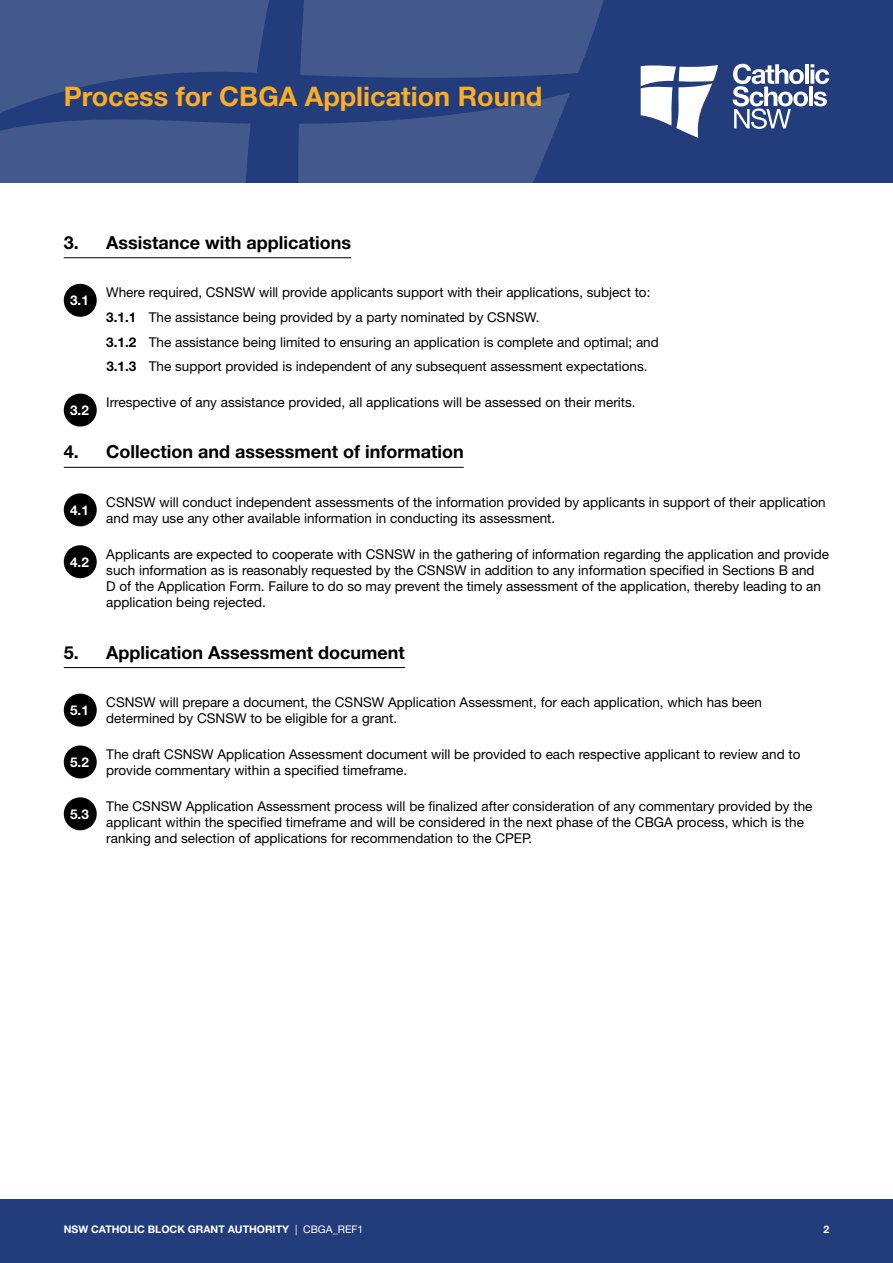
<style>
.page{position:relative;width:893px;height:1263px;background:#fff}
.page>*{position:absolute;margin:0;border:0;box-sizing:border-box;transform-origin:0 0}
.t1{font:700 27px "Helvetica Neue LT Std";color:#fbad26}
.t2{font:700 18px "Helvetica Neue LT Std";color:#000101}
.t3{font:13.5px/16.2px "Helvetica Neue LT Std";color:#000101}
.t4{font:700 13.5px "Helvetica Neue LT Std";color:#fff}
.t5{font:700 10.5px "Helvetica Neue LT Std";color:#fff}
.s1{font-weight:700}
.s2{font-weight:400}
</style>
<div class="page">
<div style="left:0;top:0;width:893px;height:183px;background:#233c7b"></div>
<svg style="left:0;top:0;width:604px;height:183px"></svg>
<div style="left:0;top:1199px;width:893px;height:64px;background:#233c7b"></div>
<svg style="left:733px;top:64px;width:96px;height:65px"></svg>
<svg style="left:641px;top:65px;width:77px;height:73px"></svg>
<hr style="left:64px;top:257px;width:287px;height:1px;background:#000101">
<hr style="left:64px;top:467px;width:400px;height:1px;background:#000101">
<hr style="left:64px;top:667px;width:341px;height:1px;background:#000101">
<div style="left:64px;top:284px;width:33px;height:33px;background:#000101;border-radius:50%"></div>
<div style="left:64px;top:394px;width:33px;height:33px;background:#000101;border-radius:50%"></div>
<div style="left:64px;top:493px;width:33px;height:33px;background:#000101;border-radius:50%"></div>
<div style="left:64px;top:545px;width:33px;height:33px;background:#000101;border-radius:50%"></div>
<div style="left:64px;top:694px;width:33px;height:33px;background:#000101;border-radius:50%"></div>
<div style="left:64px;top:745px;width:33px;height:33px;background:#000101;border-radius:50%"></div>
<div style="left:64px;top:797px;width:33px;height:33px;background:#000101;border-radius:50%"></div>
<h1 class="t1" style="left:64px;top:80px;width:480px">Process for CBGA Application Round</h1>
<h2 class="t2" style="left:64px;top:231px;width:289px">3. Assistance with applications</h2>
<p class="t4" style="left:70px;top:292px;width:20px">3.1</p>
<p class="t3" style="left:106px;top:280px;width:554px;line-height:24.8px">Where required, CSNSW will provide applicants support with their applications, subject to:<br><span class="s1">3.1.1</span> The assistance being provided by a party nominated by CSNSW.<br><span class="s1">3.1.2</span> The assistance being limited to ensuring an application is complete and optimal; and <span class="s1">3.1.3</span> The support provided is independent of any subsequent assessment expectations.</p>
<p class="t4" style="left:70px;top:402px;width:20px">3.2</p>
<p class="t3" style="left:106px;top:394px;width:531px">Irrespective of any assistance provided, all applications will be assessed on their merits.</p>
<h2 class="t2" style="left:64px;top:441px;width:402px">4. Collection and assessment of information</h2>
<p class="t4" style="left:70px;top:501px;width:20px">4.1</p>
<p class="t3" style="left:106px;top:494px;width:721px">CSNSW will conduct independent assessments of the information provided by applicants in support of their application and may use any other available information in conducting its assessment.</p>
<p class="t4" style="left:70px;top:553px;width:20px">4.2</p>
<p class="t3" style="left:106px;top:546px;width:724px">Applicants are expected to cooperate with CSNSW in the gathering of information regarding the application and provide such information as is reasonably requested by the CSNSW in addition to any information specified in Sections B and<br>D of the Application Form. Failure to do so may prevent the timely assessment of the application, thereby leading to an application being rejected.</p>
<h2 class="t2" style="left:64px;top:641px;width:343px">5. Application Assessment document</h2>
<p class="t4" style="left:70px;top:702px;width:20px">5.1</p>
<p class="t3" style="left:106px;top:694px;width:657px">CSNSW will prepare a document, the CSNSW Application Assessment, for each application, which has been determined by CSNSW to be eligible for a grant.</p>
<p class="t4" style="left:70px;top:754px;width:20px">5.2</p>
<p class="t3" style="left:106px;top:746px;width:696px">The draft CSNSW Application Assessment document will be provided to each respective applicant to review and to provide commentary within a specified timeframe.</p>
<p class="t4" style="left:70px;top:805px;width:20px">5.3</p>
<p class="t3" style="left:106px;top:798px;width:708px">The CSNSW Application Assessment process will be finalized after consideration of any commentary provided by the applicant within the specified timeframe and will be considered in the next phase of the CBGA process, which is the ranking and selection of applications for recommendation to the CPEP.</p>
<p class="t5" style="left:64px;top:1223px;width:301px">NSW CATHOLIC BLOCK GRANT AUTHORITY <span class="s2">| CBGA_REF1</span></p>
<p class="t5" style="left:823px;top:1223px;width:7px">2</p>
</div>
